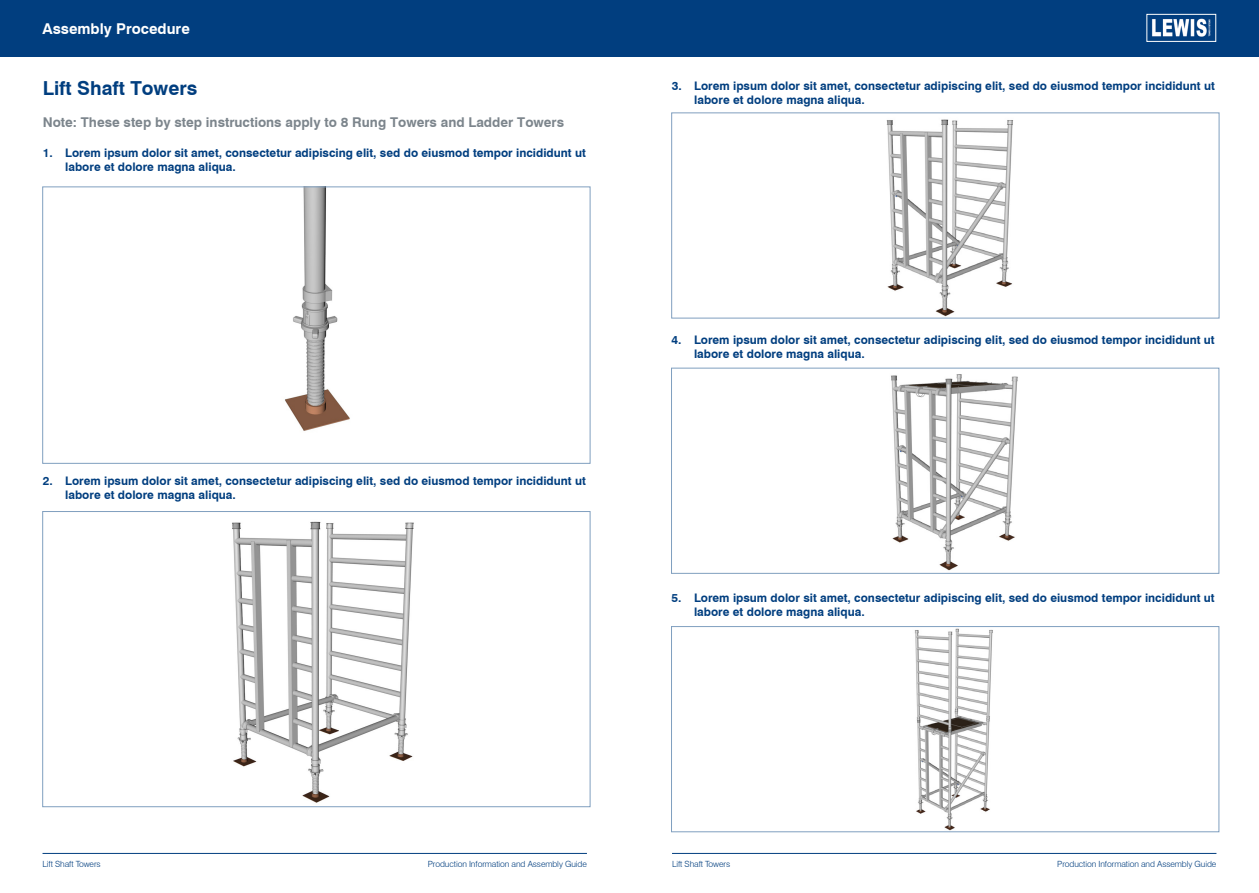
<style>
.page{position:relative;width:1259px;height:893px;background:#fff}
.page>*{position:absolute;margin:0;border:0;box-sizing:border-box;transform-origin:0 0}
.Subtitle2{font:700 19.35px "Swiss 721 BT";color:#013e7f}
.Subtitle{font:700 14.85px "Swiss 721 BT";color:#fff}
.Product_Titles{font:700 13.5px "Swiss 721 BT";color:#7c858c}
.Product_Titles-2{font:700 11.85px/14px "Swiss 721 BT";color:#013e7f}
.t1{font:300 8.55px "Swiss 721 BT";letter-spacing:-.01em;color:#013e7f}
</style>
<div class="page">
<div style="left:0;top:0;width:629px;height:56px;background:#013e7f"></div>
<div style="left:629px;top:0;width:630px;height:56px;background:#013e7f"></div>
<hr style="left:43px;top:853px;width:544px;height:1px;background:#013e7f">
<hr style="left:672px;top:853px;width:544px;height:1px;background:#013e7f">
<div style="left:1146px;top:14px;width:70px;height:28px;background:#013e7f;border:1px solid #fff"></div>
<img style="left:1152px;top:18px;width:59px;height:19px">
<img style="left:285px;top:189px;width:65px;height:242px">
<img style="left:232px;top:521px;width:182px;height:282px">
<div style="left:43px;top:511px;width:547px;height:296px;border:1px solid #809fbf"></div>
<img style="left:891px;top:374px;width:127px;height:197px">
<div style="left:671px;top:368px;width:548px;height:205px;border:1px solid #809fbf"></div>
<img style="left:914px;top:628px;width:79px;height:202px">
<div style="left:671px;top:626px;width:548px;height:206px;border:1px solid #809fbf"></div>
<img style="left:886px;top:119px;width:127px;height:197px">
<p class="Subtitle" style="left:43px;top:20px;width:149px">Assembly Procedure</p>
<p class="Subtitle2" style="left:43px;top:77px;width:156px">Lift Shaft Towers</p>
<p class="Product_Titles" style="left:43px;top:114px;width:523px">Note: These step by step instructions apply to 8 Rung Towers and Ladder Towers</p>
<p class="Product_Titles-2" style="left:65px;top:146px;width:522px;text-indent:-23px">1. Lorem ipsum dolor sit amet, consectetur adipiscing elit, sed do eiusmod tempor incididunt ut labore et dolore magna aliqua.</p>
<p class="Product_Titles-2" style="left:65px;top:474px;width:522px;text-indent:-23px">2. Lorem ipsum dolor sit amet, consectetur adipiscing elit, sed do eiusmod tempor incididunt ut labore et dolore magna aliqua.</p>
<p class="Product_Titles-2" style="left:694px;top:78px;width:522px;text-indent:-22px">3. Lorem ipsum dolor sit amet, consectetur adipiscing elit, sed do eiusmod tempor incididunt ut labore et dolore magna aliqua.</p>
<p class="Product_Titles-2" style="left:694px;top:333px;width:522px;text-indent:-22px">4. Lorem ipsum dolor sit amet, consectetur adipiscing elit, sed do eiusmod tempor incididunt ut labore et dolore magna aliqua.</p>
<p class="Product_Titles-2" style="left:694px;top:591px;width:522px;text-indent:-22px">5. Lorem ipsum dolor sit amet, consectetur adipiscing elit, sed do eiusmod tempor incididunt ut labore et dolore magna aliqua.</p>
<p class="t1" style="left:43px;top:859px;width:60px">Lift Shaft Towers</p>
<p class="t1" style="left:428px;top:859px;width:161px">Production Information and Assembly Guide</p>
<p class="t1" style="left:672px;top:859px;width:60px">Lift Shaft Towers</p>
<p class="t1" style="left:1057px;top:859px;width:161px">Production Information and Assembly Guide</p>
</div>
